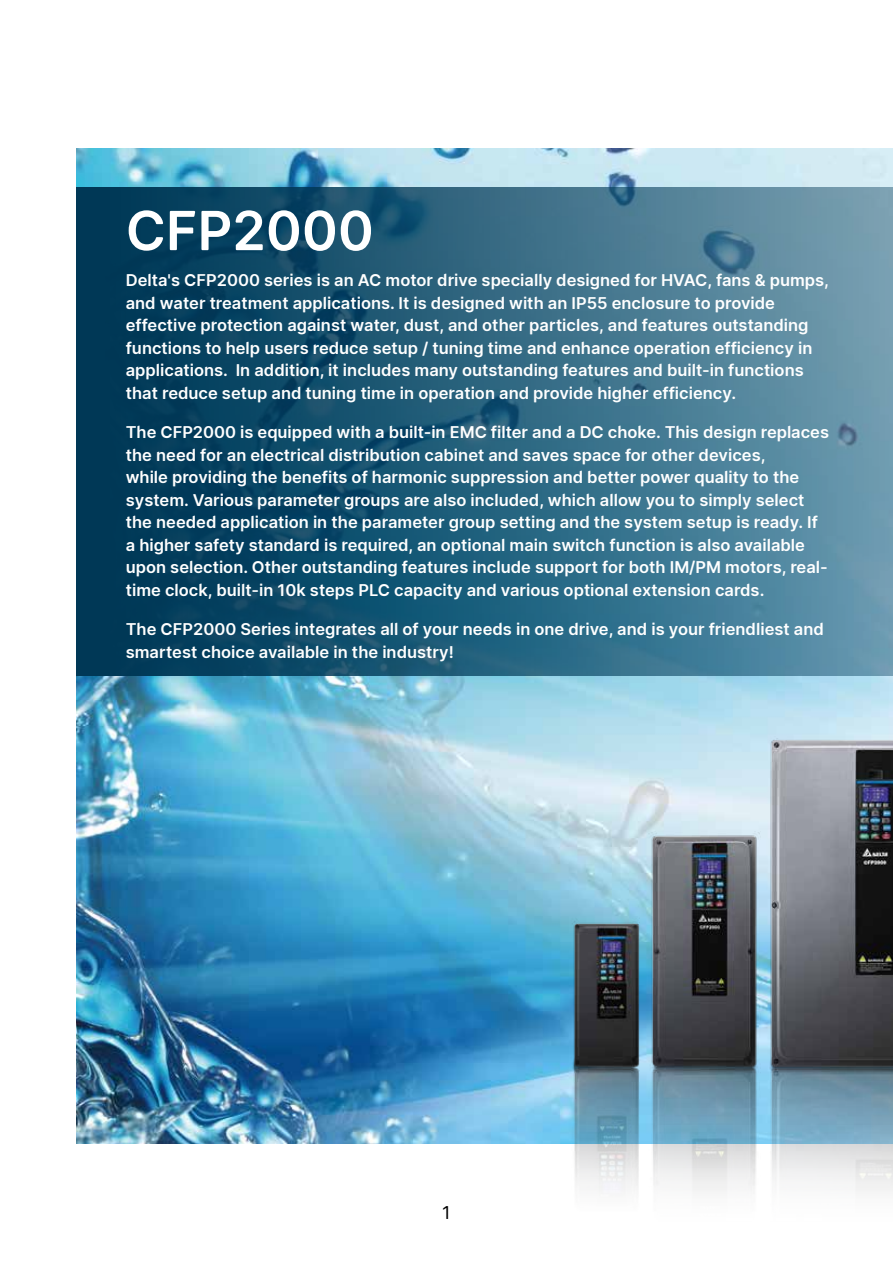
<style>
.page{position:relative;width:893px;height:1263px;background:#fff}
.page>*{position:absolute;margin:0;border:0;box-sizing:border-box;transform-origin:0 0}
.t1{font:600 54px "Delta Sans";color:#fff}
.t2{font:18px "Delta Sans";color:#000}
.t3{font:600 16.5px/22.5px "Delta Sans";color:#fff}
</style>
<div class="page">
<img style="left:76px;top:148px;width:817px;height:1044px">
<h1 class="t1" style="left:126px;top:189px;width:250px">CFP2000</h1>
<p class="t3" style="left:126px;top:268px;width:705px">Delta's CFP2000 series is an AC motor drive specially designed for HVAC, fans &amp; pumps, and water treatment applications. It is designed with an IP55 enclosure to provide effective protection against water, dust, and other particles, and features outstanding functions to help users reduce setup / tuning time and enhance operation efficiency in applications. In addition, it includes many outstanding features and built-in functions that reduce setup and tuning time in operation and provide higher efficiency.</p>
<p class="t3" style="left:126px;top:420px;width:705px">The CFP2000 is equipped with a built-in EMC filter and a DC choke. This design replaces the need for an electrical distribution cabinet and saves space for other devices,<br>while providing the benefits of harmonic suppression and better power quality to the system. Various parameter groups are also included, which allow you to simply select the needed application in the parameter group setting and the system setup is ready. If a higher safety standard is required, an optional main switch function is also available upon selection. Other outstanding features include support for both IM/PM motors, real&shy;time clock, built-in 10k steps PLC capacity and various optional extension cards.</p>
<p class="t3" style="left:126px;top:617px;width:700px">The CFP2000 Series integrates all of your needs in one drive, and is your friendliest and smartest choice available in the industry!</p>
<p class="t2" style="left:442px;top:1199px;width:10px">1</p>
</div>
